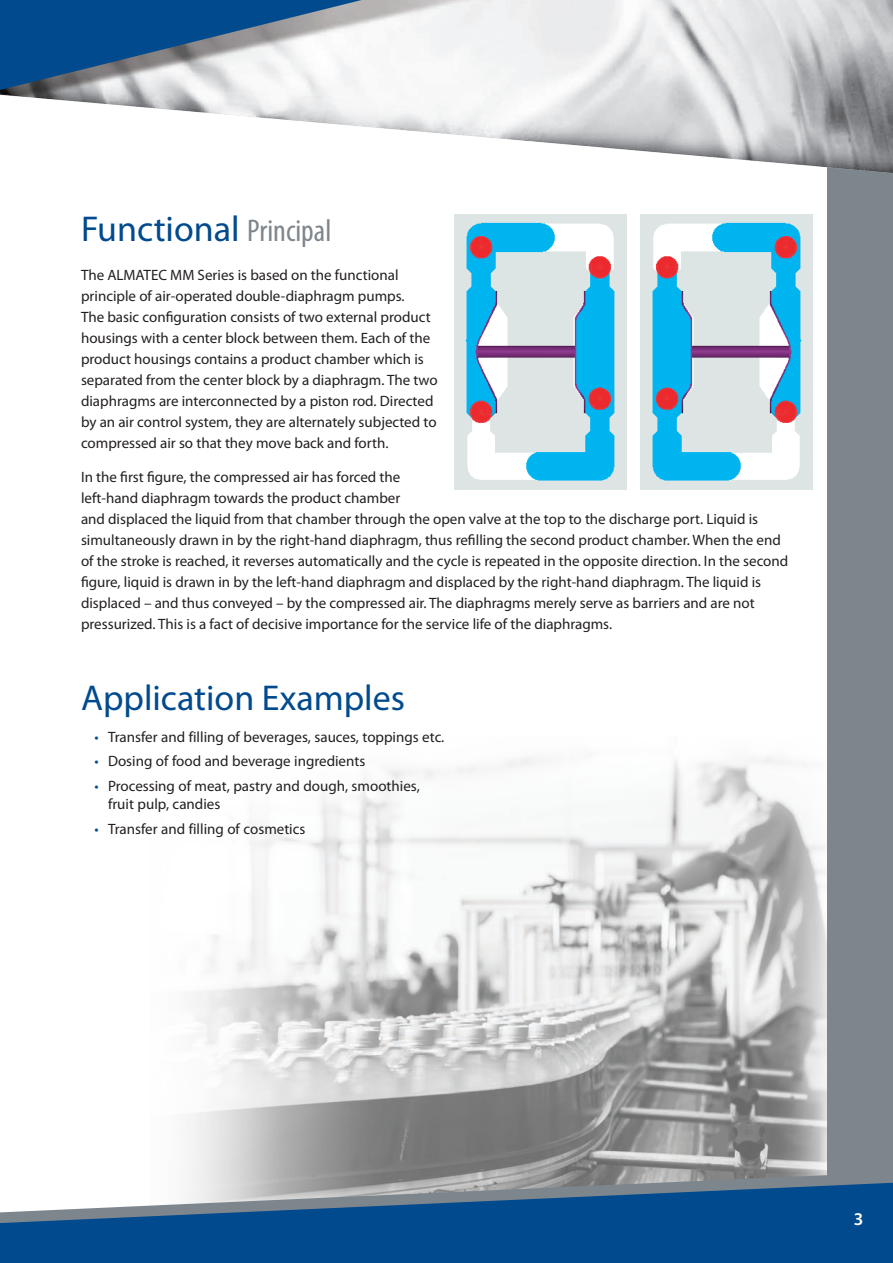
<style>
.page{position:relative;width:893px;height:1263px;background:#fff}
.page>*{position:absolute;margin:0;border:0;box-sizing:border-box;transform-origin:0 0}
.t1{font:36px "Myriad Pro";color:#004a8d}
.t2{font:600 18px "Myriad Pro";color:#fff}
.t3{font:15px/21px "Myriad Pro";color:#231f20}
.s1{font-stretch:condensed;font-size:31.5px;color:#7e868d}
.s2{color:#004a8d}
</style>
<div class="page">
<img style="left:188px;top:757px;width:639px;height:414px">
<div style="left:827px;top:0;width:66px;height:1239px;background:#7e868d"></div>
<img style="left:416px;top:0;width:477px;height:276px">
<svg style="left:188px;top:1171px;width:639px;height:11px;background:#9c9d9d"></svg>
<svg style="left:0;top:1182px;width:893px;height:81px;background:#2d6598"></svg>
<svg style="left:0;top:0;width:416px;height:131px"></svg>
<img style="left:640px;top:214px;width:172px;height:275px">
<img style="left:454px;top:214px;width:173px;height:275px">
<h1 class="t1" style="left:81px;top:209px;width:252px">Functional <span class="s1">Principal</span></h1>
<p class="t3" style="left:81px;top:265px;width:358px">The ALMATEC MM Series is based on the functional principle of air-operated double-diaphragm pumps.<br>The basic configuration consists of two external product housings with a center block between them. Each of the product housings contains a product chamber which is separated from the center block by a diaphragm. The two diaphragms are interconnected by a piston rod. Directed by an air control system, they are alternately subjected to compressed air so that they move back and forth.</p>
<p class="t3" style="left:81px;top:467px;width:709px">In the first figure, the compressed air has forced the<br>left-hand diaphragm towards the product chamber<br>and displaced the liquid from that chamber through the open valve at the top to the discharge port. Liquid is simultaneously drawn in by the right-hand diaphragm, thus refilling the second product chamber. When the end of the stroke is reached, it reverses automatically and the cycle is repeated in the opposite direction. In the second figure, liquid is drawn in by the left-hand diaphragm and displaced by the right-hand diaphragm. The liquid is displaced – and thus conveyed – by the compressed air. The diaphragms merely serve as barriers and are not pressurized. This is a fact of decisive importance for the service life of the diaphragms.</p>
<h1 class="t1" style="left:81px;top:678px;width:325px">Application Examples</h1>
<p class="t3" style="left:94px;top:726px;width:351px"><span class="s2">•</span> Transfer and filling of beverages, sauces, toppings etc.</p>
<p class="t3" style="left:94px;top:751px;width:272px"><span class="s2">•</span> Dosing of food and beverage ingredients</p>
<p class="t3" style="left:108px;top:777px;width:313px;line-height:18px;text-indent:-14px"><span class="s2">•</span> Processing of meat, pastry and dough, smoothies, fruit pulp, candies</p>
<p class="t3" style="left:94px;top:818px;width:212px"><span class="s2">•</span> Transfer and filling of cosmetics</p>
<p class="t2" style="left:854px;top:1209px;width:11px">3</p>
</div>
